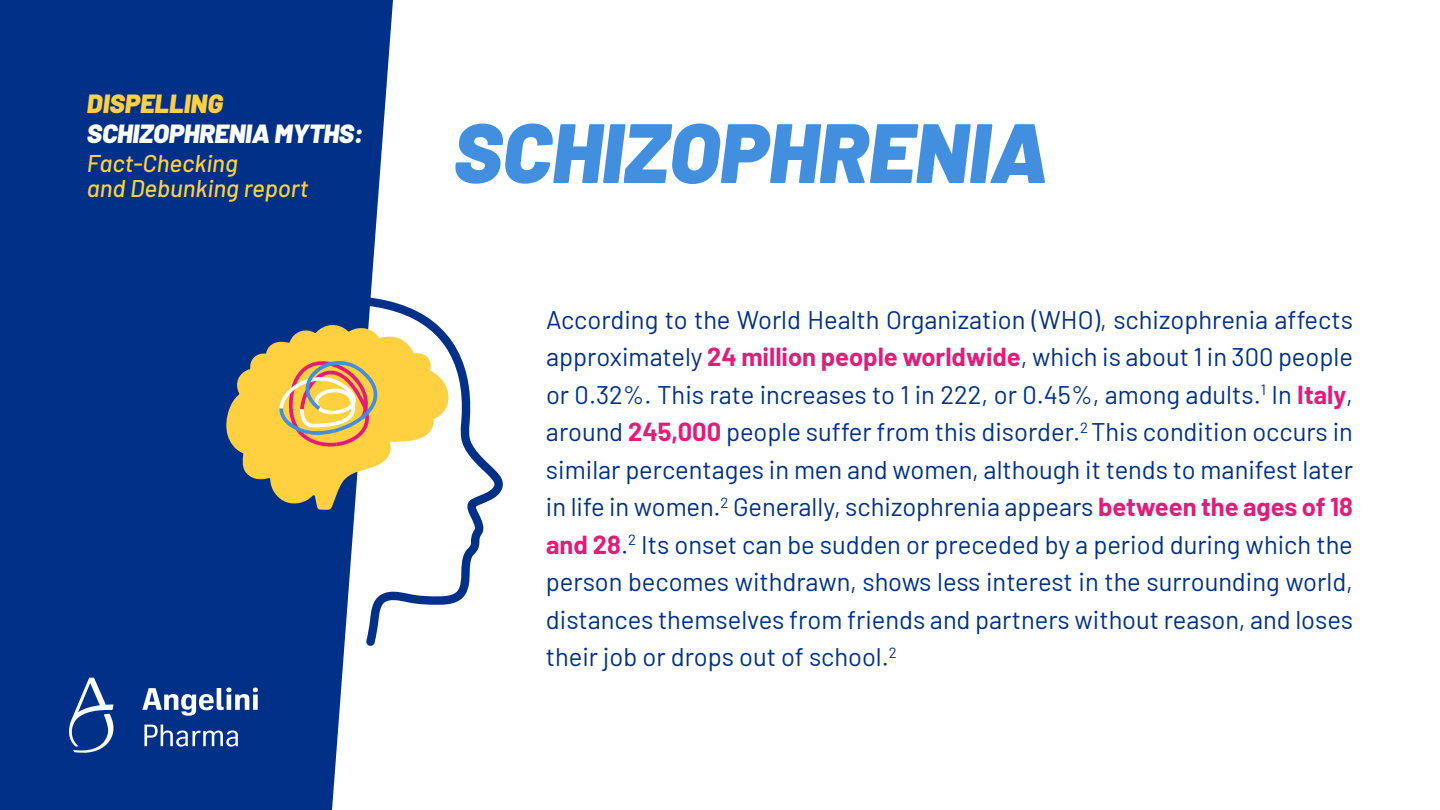
<style>
.page{position:relative;width:1440px;height:810px;background:#fff}
.page>*{position:absolute;margin:0;border:0;box-sizing:border-box;transform-origin:0 0}
.t1{font:italic 900 84px "Barlow";color:#418fde}
.t2{font:italic 900 26.25px "Barlow";letter-spacing:-.01em;color:#fff}
.t3{font:italic 900 26.25px "Barlow";color:#fed141}
.t4{font:25.5px/37.5px "Barlow";color:#003087;text-align:justify}
.t5{font:italic 500 24.15px/24.8px "Barlow";color:#fed141}
.s1{font-weight:700;color:#e31c79}
</style>
<div class="page">
<div style="left:0;top:0;width:393px;height:810px;background:#003087"></div>
<svg style="left:67px;top:678px;width:47px;height:75px"></svg>
<svg style="left:142px;top:688px;width:116px;height:28px"></svg>
<svg style="left:144px;top:724px;width:94px;height:23px"></svg>
<svg style="left:196px;top:292px;width:307px;height:356px"></svg>
<svg style="left:225px;top:325px;width:224px;height:185px"></svg>
<p class="t3" style="left:87px;top:84px;width:137px">DISPELLING</p>
<p class="t2" style="left:87px;top:114px;width:278px">SCHIZOPHRENIA MYTHS:</p>
<p class="t5" style="left:87px;top:149px;width:223px">Fact-Checking<br>and Debunking report</p>
<h1 class="t1" style="left:453px;top:90px;width:597px">SCHIZOPHRENIA</h1>
<p class="t4" style="left:546px;top:299px;width:809px">According to the World Health Organization (WHO), schizophrenia affects approximately <span class="s1">24 million people worldwide</span>, which is about 1 in 300 people or 0.32%. This rate increases to 1 in 222, or 0.45%, among adults.<sup>1</sup> In <span class="s1">Italy</span>, around <span class="s1">245,000</span> people suffer from this disorder.<sup>2</sup> This condition occurs in similar percentages in men and women, although it tends to manifest later in life in women.<sup>2</sup> Generally, schizophrenia appears <span class="s1">between the ages of 18 and 28</span>.<sup>2</sup> Its onset can be sudden or preceded by a period during which the person becomes withdrawn, shows less interest in the surrounding world, distances themselves from friends and partners without reason, and loses their job or drops out of school.<sup>2</sup></p>
</div>
